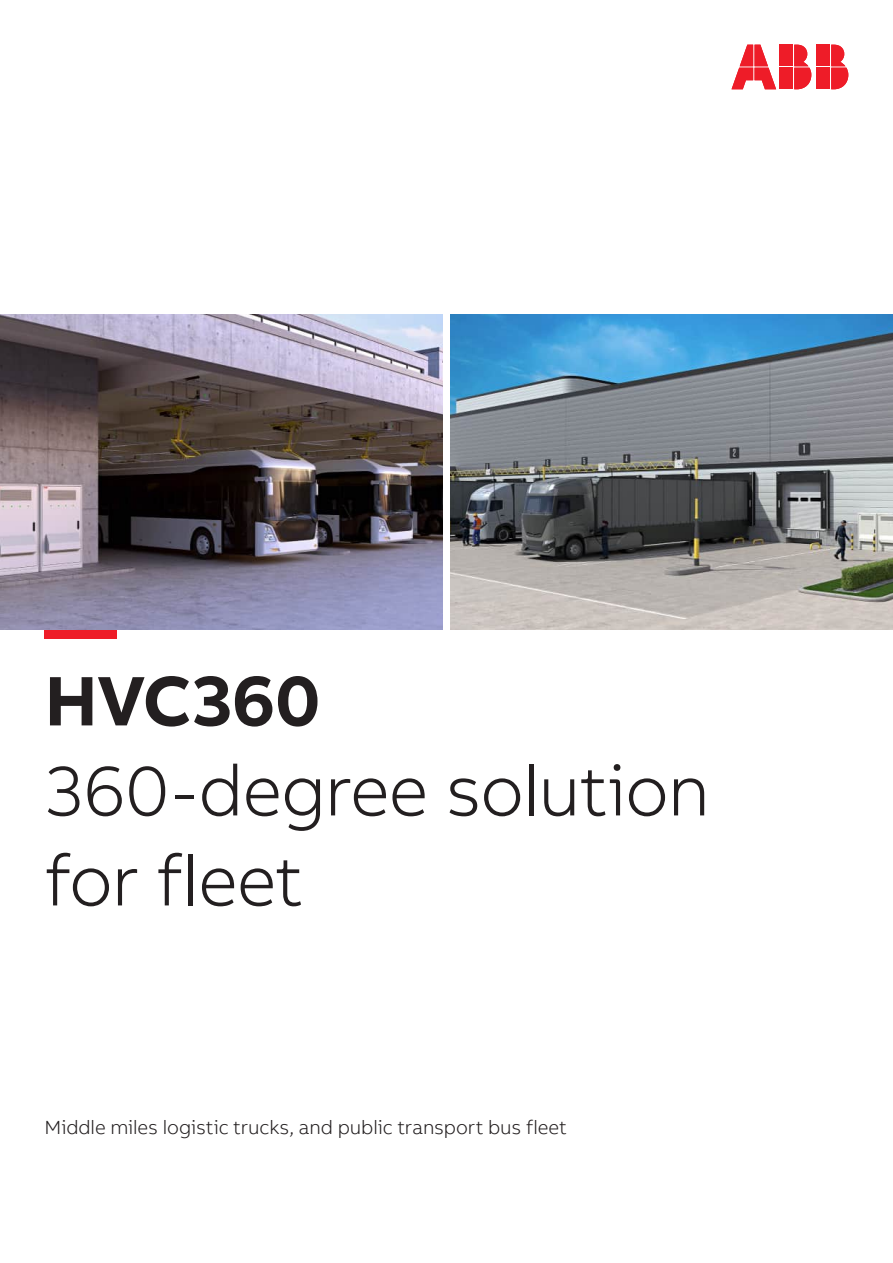
<style>
.page{position:relative;width:893px;height:1263px;background:#fff}
.page>*{position:absolute;margin:0;border:0;box-sizing:border-box;transform-origin:0 0}
.Engagement_Level_Headline_L_48pt_48pt{font:300 72px/90px "AB Bvoice";letter-spacing:-.015em;color:#231f20}
.Engagement_Level_Headline_L_48pt_48pt-2{font:700 72px/72px "AB Bvoice";letter-spacing:-.005em;color:#231f20}
.Engagement_Level_Subheadline_13pt_18pt{font:300 19.5px "AB Bvoice";letter-spacing:-.005em;color:#231f20}
.s1{color:#ee1c28}
</style>
<div class="page">
<img style="left:451px;top:315px;width:442px;height:315px">
<div style="left:817px;top:45px;width:13px;height:21px;background:#ee1c28"></div>
<div style="left:817px;top:68px;width:13px;height:21px;background:#ee1c28"></div>
<svg style="left:831px;top:45px;width:17px;height:44px"></svg>
<svg style="left:731px;top:45px;width:45px;height:44px"></svg>
<div style="left:780px;top:45px;width:13px;height:21px;background:#ee1c28"></div>
<div style="left:780px;top:68px;width:13px;height:21px;background:#ee1c28"></div>
<svg style="left:794px;top:45px;width:17px;height:44px"></svg>
<img style="left:0;top:315px;width:442px;height:315px">
<p class="Engagement_Level_Headline_L_48pt_48pt-2" style="left:45px;top:593px;width:278px"><span class="s1">—<br></span>HVC360</p>
<p class="Engagement_Level_Headline_L_48pt_48pt" style="left:45px;top:746px;width:667px">360-degree solution for fleet</p>
<p class="Engagement_Level_Subheadline_13pt_18pt" style="left:45px;top:1116px;width:524px">Middle miles logistic trucks, and public transport bus fleet</p>
</div>
